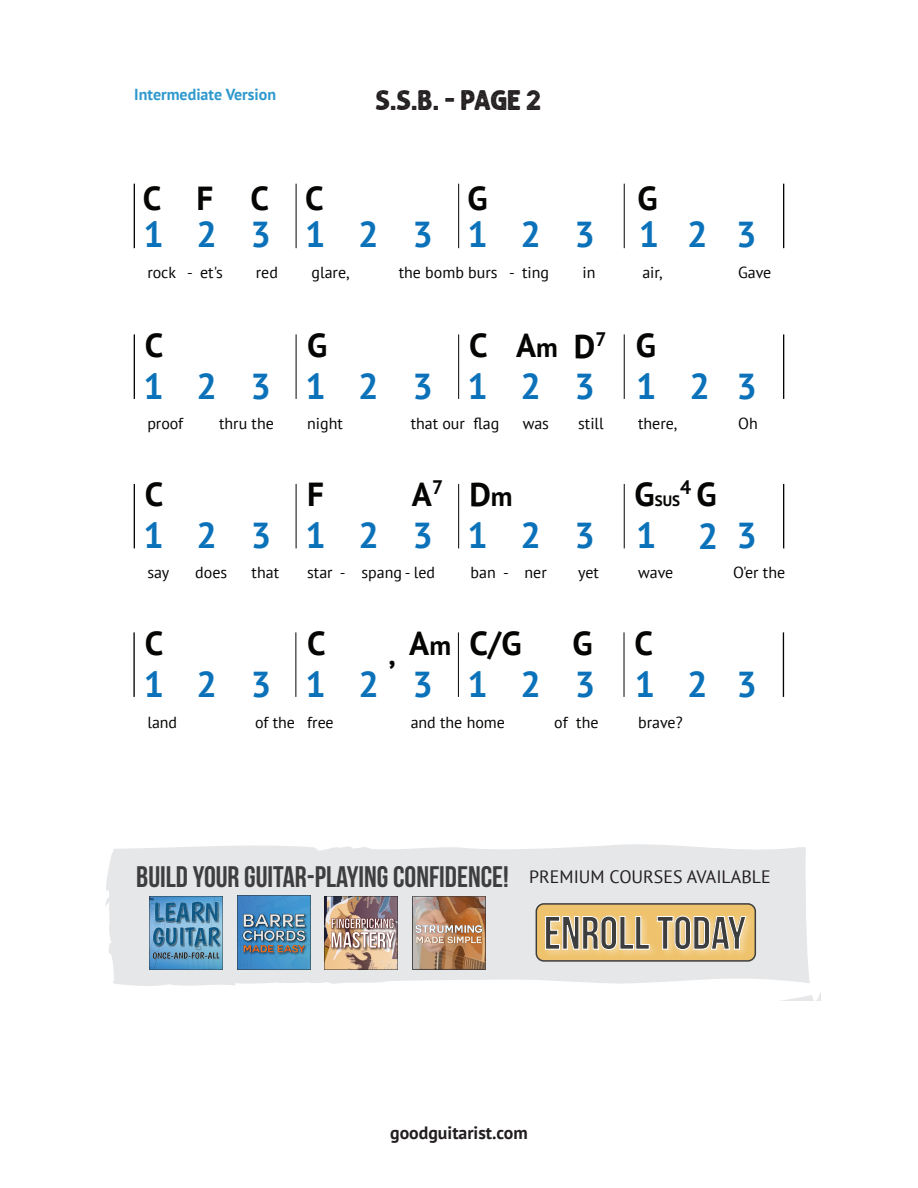
<style>
.page{position:relative;width:918px;height:1188px;background:#fff}
.page>*{position:absolute;margin:0;border:0;box-sizing:border-box;transform-origin:0 0}
.t1{font:46.65px "Bebas Neue";color:#3e3e3f}
.t2{font:700 36px "PT Sans";letter-spacing:.935em;color:#0b72ba}
.t3{font:700 33.3px "PT Sans";color:#050504}
.t4{font:29.7px "Bebas Neue";color:#3e3e3f}
.t5{font:26.55px "Balbeer Rustic";color:#231f20}
.t6{font:700 19.5px "PT Sans";color:#050504}
.t7{font:700 17.85px "PT Sans";color:#231f20}
.t8{font:15.9px "PT Sans";color:#050504}
.t9{font:700 15.9px "PT Sans";color:#2f99cd}
.t10{font:700 15px "PT Sans";color:#050504}
.s1{font-size:27px}
.s2{font-size:33.3px}
</style>
<div class="page">
<hr style="left:296px;top:632px;width:1px;height:65px;background:#050504">
<hr style="left:458px;top:632px;width:1px;height:65px;background:#050504">
<hr style="left:624px;top:632px;width:1px;height:65px;background:#050504">
<hr style="left:783px;top:632px;width:1px;height:65px;background:#050504">
<hr style="left:133px;top:632px;width:2px;height:65px;background:#050504">
<hr style="left:296px;top:484px;width:1px;height:64px;background:#050504">
<hr style="left:458px;top:484px;width:1px;height:64px;background:#050504">
<hr style="left:624px;top:484px;width:1px;height:64px;background:#050504">
<hr style="left:783px;top:484px;width:1px;height:64px;background:#050504">
<hr style="left:134px;top:484px;width:1px;height:64px;background:#050504">
<hr style="left:296px;top:334px;width:1px;height:65px;background:#050504">
<hr style="left:458px;top:334px;width:1px;height:65px;background:#050504">
<hr style="left:624px;top:334px;width:1px;height:65px;background:#050504">
<hr style="left:783px;top:334px;width:1px;height:65px;background:#050504">
<hr style="left:134px;top:334px;width:1px;height:65px;background:#050504">
<hr style="left:296px;top:184px;width:1px;height:64px;background:#050504">
<hr style="left:458px;top:184px;width:1px;height:64px;background:#050504">
<hr style="left:624px;top:184px;width:1px;height:64px;background:#050504">
<hr style="left:783px;top:184px;width:1px;height:64px;background:#050504">
<hr style="left:134px;top:184px;width:1px;height:64px;background:#050504">
<svg style="left:105px;top:844px;width:716px;height:157px;fill:#e6e7e9"></svg>
<img style="left:537px;top:903px;width:221px;height:67px">
<svg style="left:545px;top:916px;width:105px;height:34px;background:#f4d8a2"></svg>
<svg style="left:657px;top:916px;width:89px;height:34px;background:#f4d8a1"></svg>
<img style="left:237px;top:896px;width:74px;height:73px">
<img style="left:150px;top:896px;width:73px;height:73px">
<img style="left:414px;top:898px;width:70px;height:70px">
<img style="left:325px;top:896px;width:72px;height:73px">
<div style="left:412px;top:896px;width:74px;height:74px;border:1px solid #231f20"></div>
<p class="t9" style="left:134px;top:84px;width:143px">Intermediate Version</p>
<h3 class="t5" style="left:376px;top:84px;width:167px">S.S.B. - PAGE 2</h3>
<h3 class="t3" style="left:143px;top:176px;width:182px">CFCC</h3>
<h3 class="t3" style="left:467px;top:176px;width:22px">G</h3>
<h3 class="t3" style="left:638px;top:176px;width:22px">G</h3>
<h2 class="t2" style="left:144px;top:210px;width:615px">123123123 123</h2>
<p class="t8" style="left:147px;top:262px;width:77px">rock - et's</p>
<p class="t8" style="left:256px;top:262px;width:24px">red</p>
<p class="t8" style="left:311px;top:262px;width:40px">glare,</p>
<p class="t8" style="left:399px;top:262px;width:152px">the bomb burs - ting</p>
<p class="t8" style="left:583px;top:262px;width:15px">in</p>
<p class="t8" style="left:642px;top:262px;width:22px">air,</p>
<p class="t8" style="left:738px;top:262px;width:35px">Gave</p>
<h3 class="t3" style="left:145px;top:324px;width:20px">C</h3>
<h3 class="t3" style="left:307px;top:324px;width:22px">G</h3>
<h3 class="t3" style="left:469px;top:324px;width:90px">C A<span class="s1">m</span></h3>
<p class="t6" style="left:595px;top:326px;width:13px">7</p>
<h3 class="t3" style="left:574px;top:324px;width:84px">D G</h3>
<h2 class="t2" style="left:144px;top:363px;width:615px">123123123 123</h2>
<p class="t8" style="left:147px;top:413px;width:38px">proof</p>
<p class="t8" style="left:219px;top:413px;width:56px">thru the</p>
<p class="t8" style="left:307px;top:413px;width:37px">night</p>
<p class="t8" style="left:411px;top:413px;width:90px">that our flag</p>
<p class="t8" style="left:523px;top:413px;width:28px">was</p>
<p class="t8" style="left:578px;top:413px;width:27px">still</p>
<p class="t8" style="left:638px;top:413px;width:41px">there,</p>
<p class="t8" style="left:738px;top:413px;width:21px">Oh</p>
<p class="t6" style="left:432px;top:475px;width:13px">7</p>
<p class="t10" style="left:635px;top:491px;width:47px"><span class="s2">G</span>SUS</p>
<p class="t6" style="left:680px;top:475px;width:38px">4 <span class="s2">G</span></p>
<h3 class="t3" style="left:145px;top:473px;width:20px">C</h3>
<h3 class="t3" style="left:307px;top:473px;width:18px">F</h3>
<h3 class="t3" style="left:412px;top:473px;width:102px">A D<span class="s1">m</span></h3>
<h2 class="t2" style="left:144px;top:512px;width:615px">123123123 1 23</h2>
<p class="t8" style="left:147px;top:562px;width:24px">say</p>
<p class="t8" style="left:195px;top:562px;width:33px">does</p>
<p class="t8" style="left:252px;top:562px;width:29px">that</p>
<p class="t8" style="left:307px;top:562px;width:129px">star - spang - led</p>
<p class="t8" style="left:471px;top:562px;width:78px">ban - ner</p>
<p class="t8" style="left:578px;top:562px;width:22px">yet</p>
<p class="t8" style="left:638px;top:562px;width:37px">wave</p>
<p class="t8" style="left:733px;top:562px;width:54px">O'er the</p>
<h3 class="t3" style="left:145px;top:621px;width:20px">C</h3>
<h3 class="t3" style="left:307px;top:621px;width:20px">C</h3>
<h3 class="t3" style="left:469px;top:621px;width:54px">C/G</h3>
<h3 class="t3" style="left:572px;top:621px;width:22px">G</h3>
<h3 class="t3" style="left:635px;top:621px;width:20px">C</h3>
<h3 class="t3" style="left:409px;top:621px;width:43px">A<span class="s1">m</span></h3>
<h3 class="t3" style="left:388px;top:650px;width:9px">’</h3>
<h2 class="t2" style="left:144px;top:661px;width:615px">123123123 123</h2>
<p class="t8" style="left:147px;top:712px;width:31px">land</p>
<p class="t8" style="left:255px;top:712px;width:80px">of the free</p>
<p class="t8" style="left:411px;top:712px;width:96px">and the home</p>
<p class="t8" style="left:554px;top:712px;width:46px">of the</p>
<p class="t8" style="left:638px;top:712px;width:46px">brave?</p>
<h3 class="t4" style="left:136px;top:861px;width:636px">BUILD YOUR GUITAR-PLAYING CONFIDENCE! <sup>PREMIUM</sup> <sup>COURSES</sup> <sup>AVAILABLE</sup></h3>
<h1 class="t1" style="left:544px;top:907px;width:204px">ENROLL TODAY</h1>
<p class="t7" style="left:390px;top:1121px;width:139px">goodguitarist.com</p>
</div>
